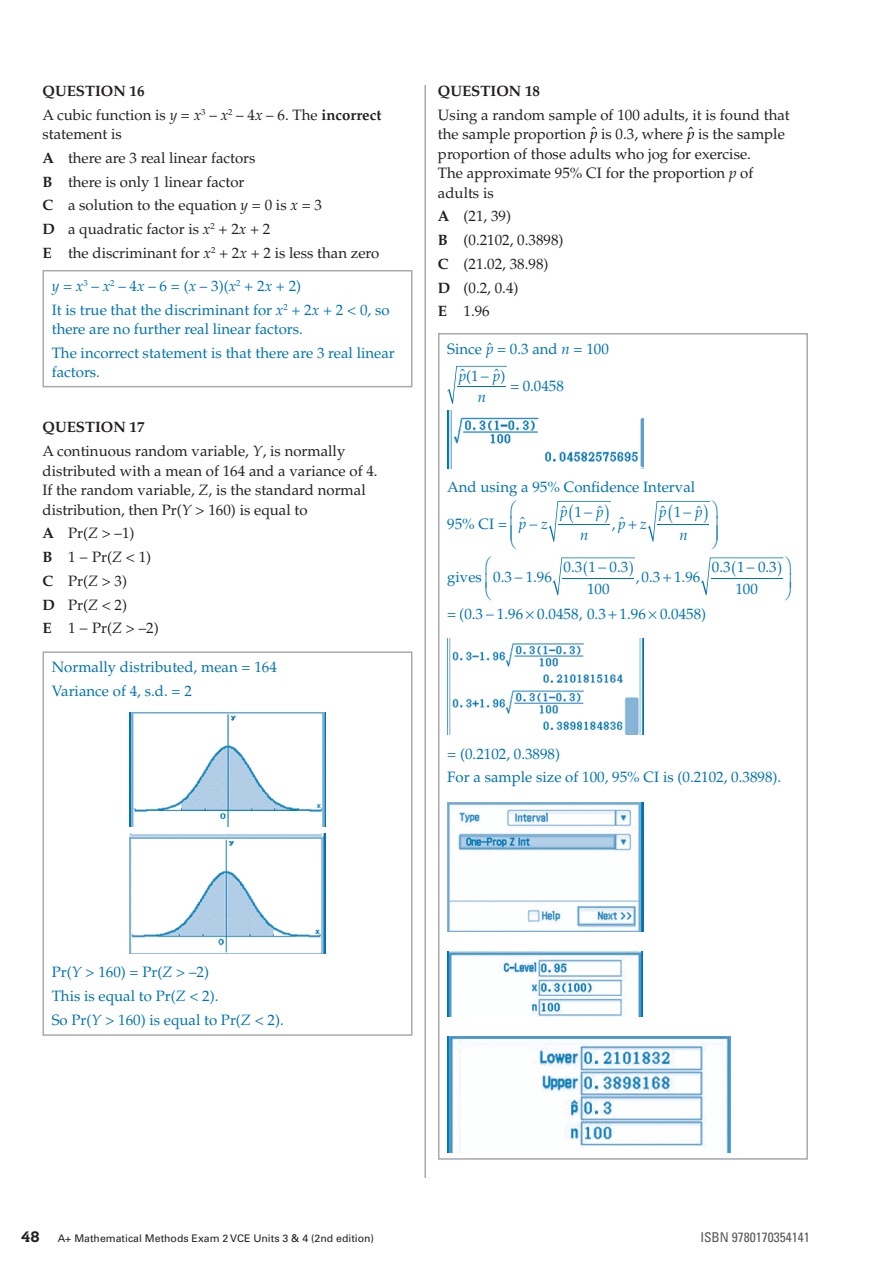
<style>
.page{position:relative;width:893px;height:1263px;background:#fff}
.page>*{position:absolute;margin:0;border:0;box-sizing:border-box;transform-origin:0 0}
.t1{font:15px/23.7px "Palatino LT Std";color:#231f20}
.t2{font:15px/23.7px "Palatino LT Std";color:#0073ae}
.t3{font:italic 15px/22.8px "Palatino LT Std";color:#0073ae}
.t4{font:700 15px "Palatino LT Std";color:#231f20}
.t5{font:condensed 13.5px "Univers LT Std";color:#57585a}
.t6{font:10.5px "Univers LT Std";color:#231f20}
.s1{font-weight:700}
.s2{font-style:italic}
.s3{font-style:italic;color:#000}
.s4{color:#000}
.s5{font-family:"Calvert MT Std";font-weight:700;font-size:15px}
</style>
<div class="page">
<hr style="left:424px;top:85px;width:2px;height:1093px;background:#a8a9ad">
<div style="left:43px;top:270px;width:369px;height:117px;border:2px solid #a8a9ad"></div>
<div style="left:43px;top:651px;width:369px;height:385px;border:2px solid #a8a9ad"></div>
<div style="left:438px;top:333px;width:370px;height:827px;border:2px solid #a8a9ad"></div>
<img style="left:130px;top:712px;width:195px;height:114px">
<img style="left:130px;top:833px;width:195px;height:120px">
<img style="left:447px;top:411px;width:196px;height:57px">
<img style="left:447px;top:639px;width:196px;height:96px">
<img style="left:447px;top:802px;width:196px;height:130px">
<img style="left:447px;top:952px;width:196px;height:64px">
<img style="left:447px;top:1036px;width:284px;height:116px">
<svg style="left:447px;top:366px;width:60px;height:38px"></svg>
<svg style="left:548px;top:501px;width:63px;height:41px"></svg>
<svg style="left:648px;top:501px;width:62px;height:41px"></svg>
<svg style="left:552px;top:557px;width:83px;height:38px"></svg>
<svg style="left:701px;top:557px;width:83px;height:39px"></svg>
<p class="t1" style="left:43px;top:79px;width:340px"><span class="s1">QUESTION 16<br></span>A cubic function is <span class="s2">y</span> = <span class="s2">x</span><sup>3</sup> – <span class="s2">x</span><sup>2</sup> – 4<span class="s2">x</span> – 6. The <span class="s1">incorrect</span></p>
<p class="t1" style="left:43px;top:123px;width:338px">statement is<br><span class="s1">A</span> there are 3 real linear factors<br><span class="s1">B</span> there is only 1 linear factor<br><span class="s1">C</span> a solution to the equation <span class="s2">y</span> = 0 is <span class="s2">x</span> = 3<br><span class="s1">D</span> a quadratic factor is <span class="s2">x</span><sup>2</sup> + 2<span class="s2">x</span> + 2<br><span class="s1">E</span> the discriminant for <span class="s2">x</span><sup>2</sup> + 2<span class="s2">x</span> + 2 is less than zero</p>
<p class="t2" style="left:52px;top:274px;width:339px"><span class="s2">y</span> = <span class="s2">x</span><sup>3</sup> – <span class="s2">x</span><sup>2</sup> – 4<span class="s2">x</span> – 6 = (<span class="s2">x</span> – 3)(<span class="s2">x</span><sup>2</sup> + 2<span class="s2">x</span> + 2)<br>It is true that the discriminant for <span class="s2">x</span><sup>2</sup> + 2<span class="s2">x</span> + 2 &lt; 0, so</p>
<p class="t2" style="left:52px;top:317px;width:344px">there are no further real linear factors.<br>The incorrect statement is that there are 3 real linear</p>
<p class="t2" style="left:52px;top:361px;width:50px">factors.</p>
<p class="t1" style="left:43px;top:416px;width:304px"><span class="s1">QUESTION 17<br></span>A continuous random variable, <span class="s2">Y</span>, is normally</p>
<p class="t1" style="left:43px;top:461px;width:337px;line-height:19.5px">distributed with a mean of 164 and a variance of 4.<br>If the random variable, <span class="s2">Z</span>, is the standard normal distribution, then Pr(<span class="s2">Y</span> &gt; 160) is equal to</p>
<p class="t1" style="left:43px;top:522px;width:118px"><span class="s1">A</span> Pr(<span class="s2">Z</span> &gt; –1)<br><span class="s1">B</span> 1 − Pr(<span class="s2">Z</span> &lt; 1)<br><span class="s1">C</span> Pr(<span class="s2">Z</span> &gt; 3)<br><span class="s1">D</span> Pr(<span class="s2">Z</span> &lt; 2)<br><span class="s1">E</span> 1 − Pr(<span class="s2">Z</span> &gt; –2)</p>
<p class="t2" style="left:52px;top:655px;width:227px">Normally distributed, mean = 164<br>Variance of 4, s.d. = 2</p>
<p class="t4" style="left:438px;top:82px;width:104px">QUESTION 18</p>
<p class="t1" style="left:438px;top:105px;width:353px;line-height:19.5px">Using a random sample of 100 adults, it is found that the sample proportion <span class="s3">p</span><span class="s4">ˆ</span> is 0.3, where <span class="s3">p</span><span class="s4">ˆ</span> is the sample proportion of those adults who jog for exercise.<br>The approximate 95% CI for the proportion <span class="s2">p</span> of adults is</p>
<p class="t1" style="left:438px;top:205px;width:127px"><span class="s1">A</span> (21, 39)<br><span class="s1">B</span> (0.2102, 0.3898)<br><span class="s1">C</span> (21.02, 38.98)<br><span class="s1">D</span> (0.2, 0.4)<br><span class="s1">E</span> 1.96</p>
<p class="t2" style="left:459px;top:336px;width:152px;line-height:26.4px;text-indent:-12px">Since <span class="s2">p</span>ˆ = 0.3 and <span class="s2">n</span> = 100 <span class="s2">p</span></p>
<p class="t2" style="left:460px;top:364px;width:47px">ˆ(1 ˆ)</p>
<p class="t3" style="left:478px;top:365px;width:24px;line-height:21.6px">− p n</p>
<p class="t2" style="left:523px;top:374px;width:43px">0.0458</p>
<p class="t2" style="left:447px;top:475px;width:249px">And using a 95% Confidence Interval</p>
<p class="t2" style="left:447px;top:512px;width:102px">95% CI = <span class="s2">p z</span></p>
<p class="t2" style="left:561px;top:499px;width:42px">ˆ1 ˆ</p>
<p class="t2" style="left:661px;top:499px;width:42px">ˆ1 ˆ</p>
<p class="t3" style="left:560px;top:501px;width:9px">p</p>
<p class="t3" style="left:580px;top:501px;width:25px">− p n</p>
<p class="t3" style="left:618px;top:512px;width:30px">p z</p>
<p class="t3" style="left:659px;top:501px;width:9px">p</p>
<p class="t3" style="left:679px;top:501px;width:25px">− p n</p>
<p class="t2" style="left:520px;top:510px;width:6px">ˆ</p>
<p class="t2" style="left:612px;top:511px;width:14px">, ˆ</p>
<p class="t2" style="left:447px;top:565px;width:106px">gives 0.3 1.96</p>
<p class="t2" style="left:563px;top:557px;width:66px;line-height:21.3px;text-align:center">0.3 1 0.3<br>100</p>
<p class="t2" style="left:636px;top:565px;width:66px">, 0.3 1.96</p>
<p class="t2" style="left:712px;top:557px;width:66px;line-height:21.3px;text-align:center">0.3 1 0.3<br>100</p>
<p class="t2" style="left:447px;top:602px;width:260px">= (0.3 − 1.96 0.0458, 0.3 1.96 0.0458)</p>
<p class="t2" style="left:447px;top:742px;width:335px">= (0.2102, 0.3898)<br>For a sample size of 100, 95% CI is (0.2102, 0.3898).</p>
<p class="t2" style="left:52px;top:960px;width:234px">Pr(<span class="s2">Y</span> &gt; 160) = Pr(<span class="s2">Z</span> &gt; –2)<br>This is equal to Pr(<span class="s2">Z</span> &lt; 2).<br>So Pr(<span class="s2">Y</span> &gt; 160) is equal to Pr(<span class="s2">Z</span> &lt; 2).</p>
<p class="t6" style="left:21px;top:1232px;width:354px"><span class="s5">48</span> A+ Mathematical Methods Exam 2 VCE Units 3 &amp; 4 (2nd edition)</p>
<p class="t5" style="left:700px;top:1228px;width:111px">ISBN 9780170354141</p>
</div>
